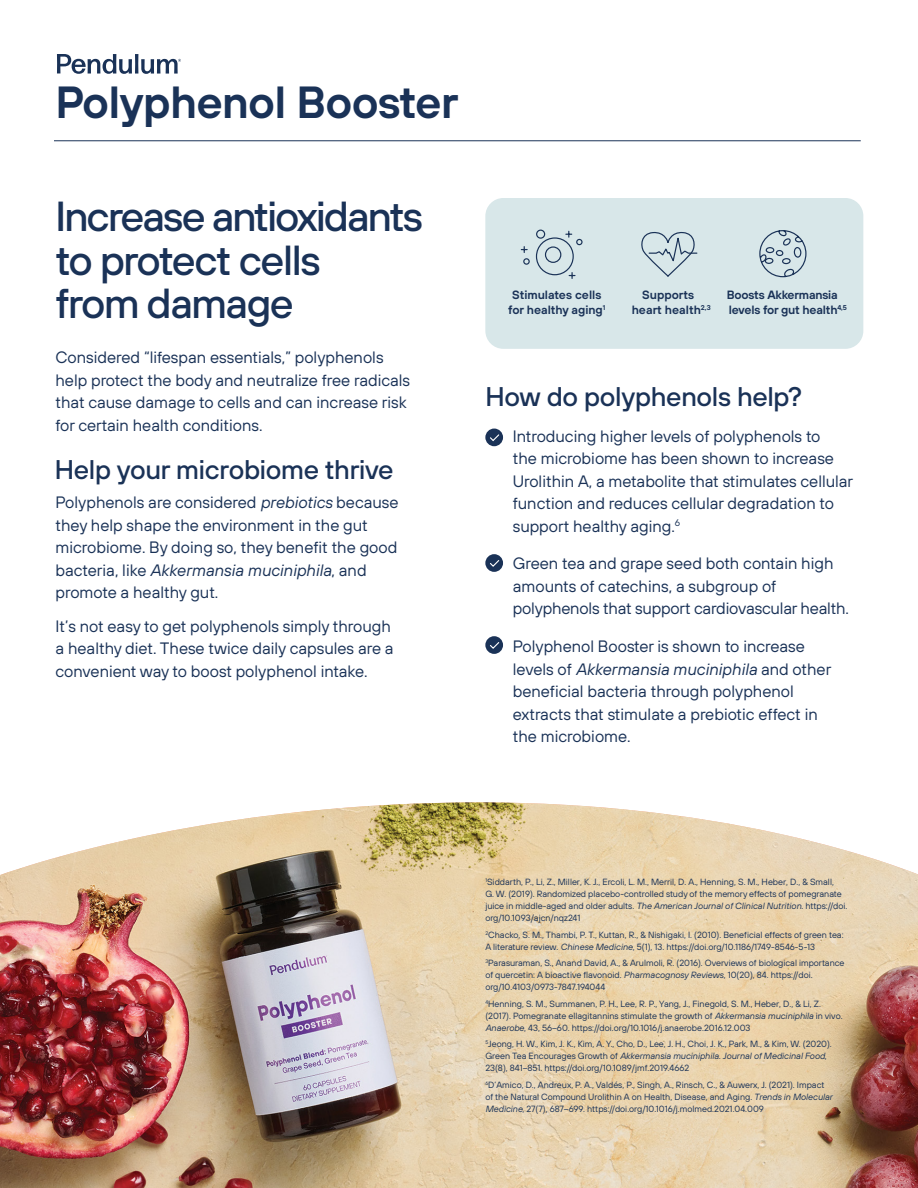
<style>
.page{position:relative;width:918px;height:1188px;background:#fff}
.page>*{position:absolute;margin:0;border:0;box-sizing:border-box;transform-origin:0 0}
.t1{font:600 45px "TT Hoves";letter-spacing:-.015em;color:#1a3257}
.t2{font:500 42px/43.5px "TT Hoves";letter-spacing:-.045em;color:#1a3257}
.t3{font:500 27px "TT Hoves";letter-spacing:-.01em;color:#1a3257}
.t4{font:16.5px/22.5px "TT Hoves";color:#1a3257}
.t5{font:600 12px/15px "TT Hoves";color:#1a3257;text-align:center}
.t6{font:9px/12px "TT Hoves";color:#1a3257}
.s1{font-style:italic}
</style>
<div class="page">
<div style="left:485px;top:198px;width:378px;height:151px;background:#d8e7e9;border-radius:18px"></div>
<img style="left:0;top:802px;width:918px;height:386px">
<svg style="left:57px;top:54px;width:124px;height:20px"></svg>
<hr style="left:54px;top:140px;width:807px;height:1px;background:#1a3257">
<svg style="left:521px;top:229px;width:62px;height:49px"></svg>
<svg style="left:641px;top:232px;width:57px;height:45px"></svg>
<svg style="left:759px;top:230px;width:48px;height:48px"></svg>
<div style="left:485px;top:429px;width:18px;height:17px;background:#1a3257;border-radius:50%"></div>
<svg style="left:490px;top:434px;width:10px;height:8px"></svg>
<svg style="left:485px;top:554px;width:18px;height:18px"></svg>
<svg style="left:489px;top:559px;width:11px;height:9px"></svg>
<svg style="left:485px;top:636px;width:18px;height:18px"></svg>
<svg style="left:489px;top:641px;width:11px;height:9px"></svg>
<h1 class="t1" style="left:56px;top:72px;width:404px">Polyphenol Booster</h1>
<h2 class="t2" style="left:56px;top:194px;width:369px">Increase antioxidants to protect cells<br>from damage</h2>
<h3 class="t4" style="left:56px;top:346px;width:356px">Considered “lifespan essentials,” polyphenols help protect the body and neutralize free radicals that cause damage to cells and can increase risk for certain health conditions.</h3>
<h3 class="t3" style="left:55px;top:452px;width:340px">Help your microbiome thrive</h3>
<h3 class="t4" style="left:56px;top:491px;width:345px">Polyphenols are considered <span class="s1">prebiotics</span> because they help shape the environment in the gut microbiome. By doing so, they benefit the good bacteria, like <span class="s1">Akkermansia muciniphila</span>, and promote a healthy gut.</h3>
<h3 class="t4" style="left:56px;top:614px;width:340px">It’s not easy to get polyphenols simply through a healthy diet. These twice daily capsules are a convenient way to boost polyphenol intake.</h3>
<h3 class="t5" style="left:508px;top:286px;width:99px">Stimulates cells for healthy aging<sup>1</sup></h3>
<h3 class="t5" style="left:632px;top:286px;width:80px">Supports heart health<sup>2,3</sup></h3>
<h3 class="t5" style="left:727px;top:286px;width:122px;text-align:left">Boosts Akkermansia levels for gut health<sup>4,5</sup></h3>
<h3 class="t3" style="left:485px;top:379px;width:318px">How do polyphenols help?</h3>
<h3 class="t4" style="left:513px;top:424px;width:342px">Introducing higher levels of polyphenols to<br>the microbiome has been shown to increase Urolithin A, a metabolite that stimulates cellular function and reduces cellular degradation to support healthy aging.<sup>6</sup></h3>
<h3 class="t4" style="left:513px;top:552px;width:338px">Green tea and grape seed both contain high amounts of catechins, a subgroup of polyphenols that support cardiovascular health.</h3>
<h3 class="t4" style="left:513px;top:635px;width:320px">Polyphenol Booster is shown to increase levels of <span class="s1">Akkermansia muciniphila</span> and other beneficial bacteria through polyphenol extracts that stimulate a prebiotic effect in the microbiome.</h3>
<p class="t6" style="left:485px;top:876px;width:364px"><sup>1</sup>Siddarth, P., Li, Z., Miller, K. J., Ercoli, L. M., Merril, D. A., Henning, S. M., Heber, D., &amp; Small,<br>G. W. (2019). Randomized placebo-controlled study of the memory effects of pomegranate juice in middle-aged and older adults. <span class="s1">The American Journal of Clinical Nutrition</span>. https://doi. org/10.1093/ajcn/nqz241</p>
<p class="t6" style="left:485px;top:929px;width:360px"><sup>2</sup>Chacko, S. M., Thambi, P. T., Kuttan, R., &amp; Nishigaki, I. (2010). Beneficial effects of green tea:<br>A literature review. <span class="s1">Chinese Medicine</span>, 5(1), 13. https://doi.org/10.1186/1749-8546-5-13</p>
<p class="t6" style="left:485px;top:957px;width:361px"><sup>3</sup>Parasuraman, S., Anand David, A., &amp; Arulmoli, R. (2016). Overviews of biological importance of quercetin: A bioactive flavonoid. <span class="s1">Pharmacognosy Reviews</span>, 10(20), 84. https://doi. org/10.4103/0973-7847.194044</p>
<p class="t6" style="left:485px;top:998px;width:359px"><sup>4</sup>Henning, S. M., Summanen, P. H., Lee, R. P., Yang, J., Finegold, S. M., Heber, D., &amp; Li, Z. (2017). Pomegranate ellagitannins stimulate the growth of <span class="s1">Akkermansia muciniphila</span> in vivo.<br><span class="s1">Anaerobe</span>, 43, 56–60. https://doi.org/10.1016/j.anaerobe.2016.12.003</p>
<p class="t6" style="left:485px;top:1038px;width:348px"><sup>5</sup>Jeong, H. W., Kim, J. K., Kim, A. Y., Cho, D., Lee, J. H., Choi, J. K., Park, M., &amp; Kim, W. (2020).<br>Green Tea Encourages Growth of <span class="s1">Akkermansia muciniphila. Journal of Medicinal Food</span>,<br>23(8), 841–851. https://doi.org/10.1089/jmf.2019.4662</p>
<p class="t6" style="left:485px;top:1079px;width:349px"><sup>6</sup>D’Amico, D., Andreux, P. A., Valdés, P., Singh, A., Rinsch, C., &amp; Auwerx, J. (2021). Impact of the Natural Compound Urolithin A on Health, Disease, and Aging. <span class="s1">Trends in Molecular<br>Medicine</span>, 27(7), 687–699. https://doi.org/10.1016/j.molmed.2021.04.009</p>
</div>
